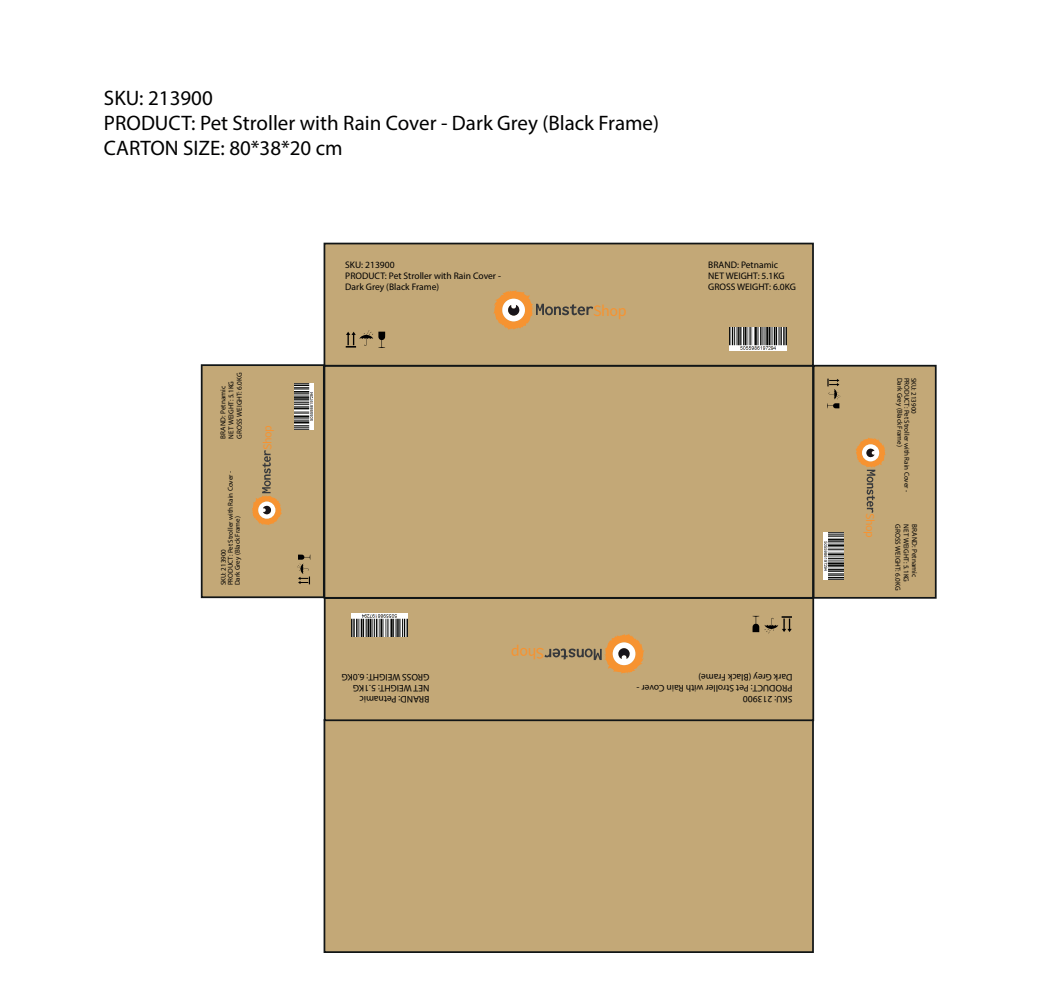
<style>
.page{position:relative;width:1042px;height:1000px;background:#fff}
.page>*{position:absolute;margin:0;border:0;box-sizing:border-box;transform-origin:0 0}
.t1{font:21px/25.2px "Myriad Pro";color:#000001}
.t2{font:15.92px "Source Sans Pro";letter-spacing:-.025em;color:#f69331}
.t3{font:12.08px "Source Sans Pro";letter-spacing:-.025em;color:#f69331}
.t4{font:9.45px/11px "Myriad Pro";color:#000001}
.t5{font:7.17px/8.2px "Myriad Pro";color:#000001}
.t6{font:7px/7px "Myriad Pro";color:#000001}
</style>
<div class="page">
<div style="left:323px;top:365px;width:491px;height:233px;background:#c3a877;border:2px solid #111516"></div>
<div style="left:323px;top:243px;width:491px;height:123px;background:#c3a877;border:2px solid #111516"></div>
<div style="left:201px;top:364px;width:124px;height:234px;background:#c3a877;border:2px solid #111516"></div>
<div style="left:323px;top:719px;width:491px;height:234px;background:#c3a877;border:2px solid #111516"></div>
<svg style="left:493px;top:290px;width:100px;height:40px"></svg>
<svg style="left:346px;top:330px;width:39px;height:18px"></svg>
<svg style="left:252px;top:450px;width:30px;height:75px"></svg>
<svg style="left:297px;top:554px;width:13px;height:30px"></svg>
<img style="left:294px;top:383px;width:19px;height:47px">
<img style="left:730px;top:327px;width:56px;height:23px">
<div style="left:813px;top:365px;width:123px;height:233px;background:#c3a877;border:2px solid #111516"></div>
<svg style="left:856px;top:437px;width:29px;height:76px"></svg>
<svg style="left:827px;top:378px;width:13px;height:30px"></svg>
<img style="left:824px;top:533px;width:19px;height:47px">
<div style="left:324px;top:597px;width:490px;height:124px;background:#c3a877;border:2px solid #111516"></div>
<svg style="left:544px;top:634px;width:100px;height:39px"></svg>
<svg style="left:752px;top:616px;width:40px;height:17px"></svg>
<img style="left:351px;top:613px;width:57px;height:23px">
<h1 class="t1" style="left:104px;top:85px;width:557px">SKU: 213900<br>PRODUCT: Pet Stroller with Rain Cover - Dark Grey (Black Frame)<br>CARTON SIZE: 80*38*20 cm</h1>
<p class="t4" style="left:345px;top:259px;width:157px">SKU: 213900<br>PRODUCT: Pet Stroller with Rain Cover -<br>Dark Grey (Black Frame)</p>
<p class="t4" style="left:708px;top:259px;width:89px">BRAND: Petnamic<br>NET WEIGHT: 5.1KG<br>GROSS WEIGHT: 6.0KG</p>
<p class="t5" style="left:219px;top:438px;width:68px;rotate:-90deg">BRAND: Petnamic<br>NET WEIGHT: 5.1KG<br>GROSS WEIGHT: 6.0KG</p>
<p class="t6" style="left:220px;top:585px;width:116px;rotate:-90deg">SKU: 213900<br>PRODUCT: Pet Stroller with Rain Cover -<br>Dark Grey (Black Frame)</p>
<p class="t3" style="left:259px;top:450px;width:27px;rotate:-90deg">Shop</p>
<p class="t4" style="left:429px;top:704px;width:89px;rotate:-180deg">BRAND: Petnamic<br>NET WEIGHT: 5.1KG<br>GROSS WEIGHT: 6.0KG</p>
<h2 class="t2" style="left:593px;top:300px;width:35px">Shop</h2>
<h2 class="t2" style="left:544px;top:663px;width:35px;rotate:-180deg">Shop</h2>
<p class="t4" style="left:792px;top:704px;width:157px;rotate:-180deg">SKU: 213900<br>PRODUCT: Pet Stroller with Rain Cover -<br>Dark Grey (Black Frame)</p>
<p class="t6" style="left:903px;top:377px;width:71px;rotate:90deg">Dark Grey (Black Frame)</p>
<p class="t6" style="left:910px;top:377px;width:116px;rotate:90deg">PRODUCT: Pet Stroller with Rain Cover -</p>
<p class="t6" style="left:917px;top:377px;width:38px;rotate:90deg">SKU: 213900</p>
<p class="t3" style="left:878px;top:513px;width:27px;rotate:90deg">Shop</p>
<p class="t5" style="left:902px;top:524px;width:68px;rotate:90deg">GROSS WEIGHT: 6.0KG</p>
<p class="t5" style="left:910px;top:524px;width:59px;rotate:90deg">NET WEIGHT: 5.1KG</p>
<p class="t5" style="left:918px;top:524px;width:54px;rotate:90deg">BRAND: Petnamic</p>
</div>
